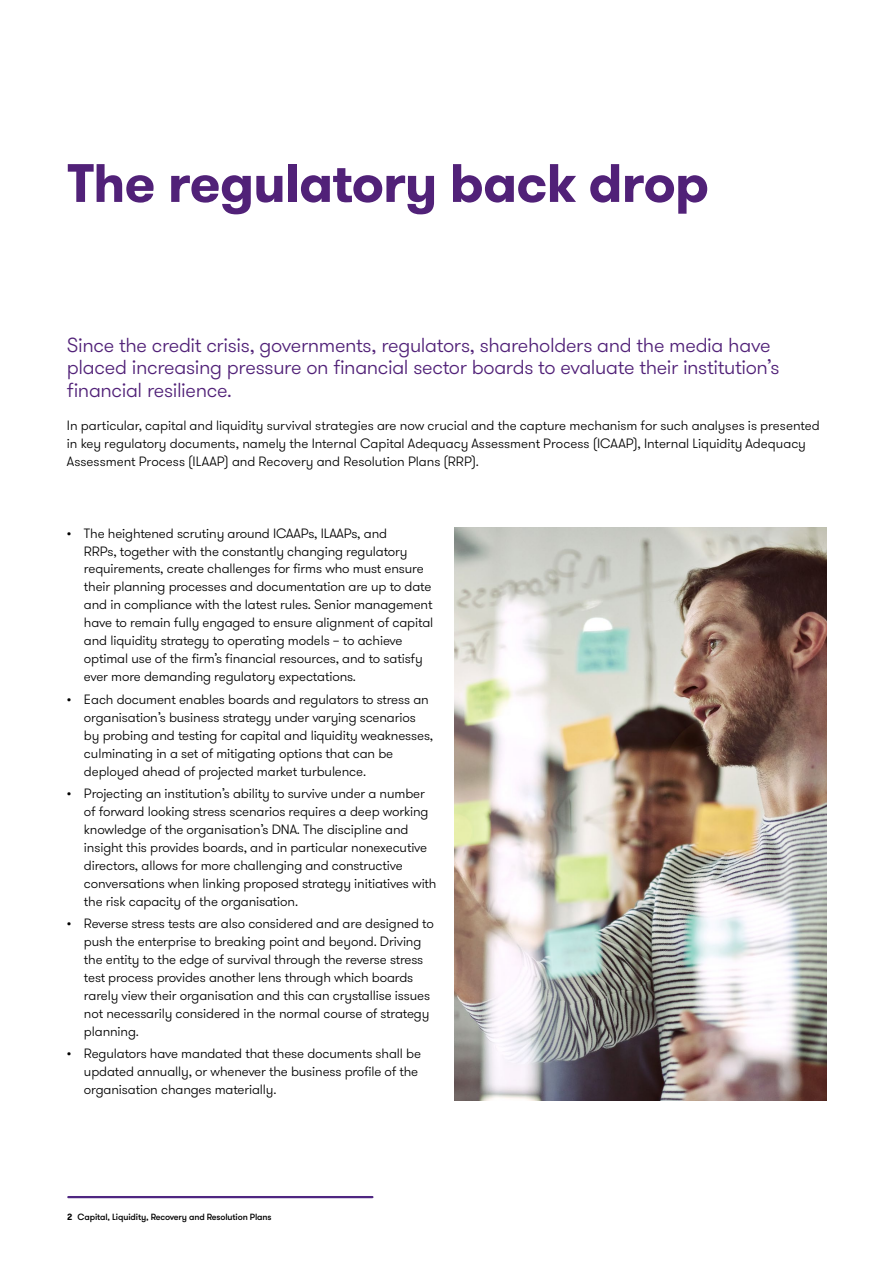
<style>
.page{position:relative;width:893px;height:1263px;background:#fff}
.page>*{position:absolute;margin:0;border:0;box-sizing:border-box;transform-origin:0 0}
.t1{font:700 54px "GT Walsheim Pro";letter-spacing:-.02em;color:#512178}
.t2{font:300 20.25px/22.5px "GT Walsheim Pro";letter-spacing:-.015em;color:#512178}
.t3{font:300 13.5px/18px "GT Walsheim Pro";letter-spacing:-.01em;color:#000}
.t4{font:500 9px "GT Walsheim Pro";letter-spacing:-.015em;color:#000}
.s1{font-weight:700}
</style>
<div class="page">
<hr style="left:68px;top:1196px;width:304px;height:2px;background:#4f2681">
<img style="left:455px;top:527px;width:371px;height:573px">
<h1 class="t1" style="left:67px;top:148px;width:644px">The regulatory back drop</h1>
<h2 class="t2" style="left:67px;top:334px;width:714px">Since the credit crisis, governments, regulators, shareholders and the media have placed increasing pressure on financial sector boards to evaluate their institution’s financial resilience.</h2>
<p class="t3" style="left:67px;top:416px;width:754px">In particular, capital and liquidity survival strategies are now crucial and the capture mechanism for such analyses is presented in key regulatory documents, namely the Internal Capital Adequacy Assessment Process (ICAAP), Internal Liquidity Adequacy<br>Assessment Process (ILAAP) and Recovery and Resolution Plans (RRP).</p>
<p class="t3" style="left:84px;top:524px;width:351px;text-indent:-17px">• The heightened scrutiny around ICAAPs, ILAAPs, and<br>RRPs, together with the constantly changing regulatory requirements, create challenges for firms who must ensure their planning processes and documentation are up to date and in compliance with the latest rules. Senior management have to remain fully engaged to ensure alignment of capital and liquidity strategy to operating models – to achieve optimal use of the firm’s financial resources, and to satisfy ever more demanding regulatory expectations.</p>
<p class="t3" style="left:84px;top:690px;width:351px;text-indent:-17px">• Each document enables boards and regulators to stress an organisation’s business strategy under varying scenarios by probing and testing for capital and liquidity weaknesses, culminating in a set of mitigating options that can be deployed ahead of projected market turbulence.</p>
<p class="t3" style="left:84px;top:785px;width:354px;text-indent:-17px">• Projecting an institution’s ability to survive under a number of forward looking stress scenarios requires a deep working knowledge of the organisation’s DNA. The discipline and insight this provides boards, and in particular nonexecutive directors, allows for more challenging and constructive conversations when linking proposed strategy initiatives with the risk capacity of the organisation.</p>
<p class="t3" style="left:84px;top:915px;width:351px;text-indent:-17px">• Reverse stress tests are also considered and are designed to push the enterprise to breaking point and beyond. Driving the entity to the edge of survival through the reverse stress test process provides another lens through which boards rarely view their organisation and this can crystallise issues not necessarily considered in the normal course of strategy planning.</p>
<p class="t3" style="left:84px;top:1045px;width:339px;text-indent:-17px">• Regulators have mandated that these documents shall be updated annually, or whenever the business profile of the organisation changes materially.</p>
<p class="t4" style="left:67px;top:1211px;width:206px"><span class="s1">2</span> Capital, Liquidity, Recovery and Resolution Plans</p>
</div>
